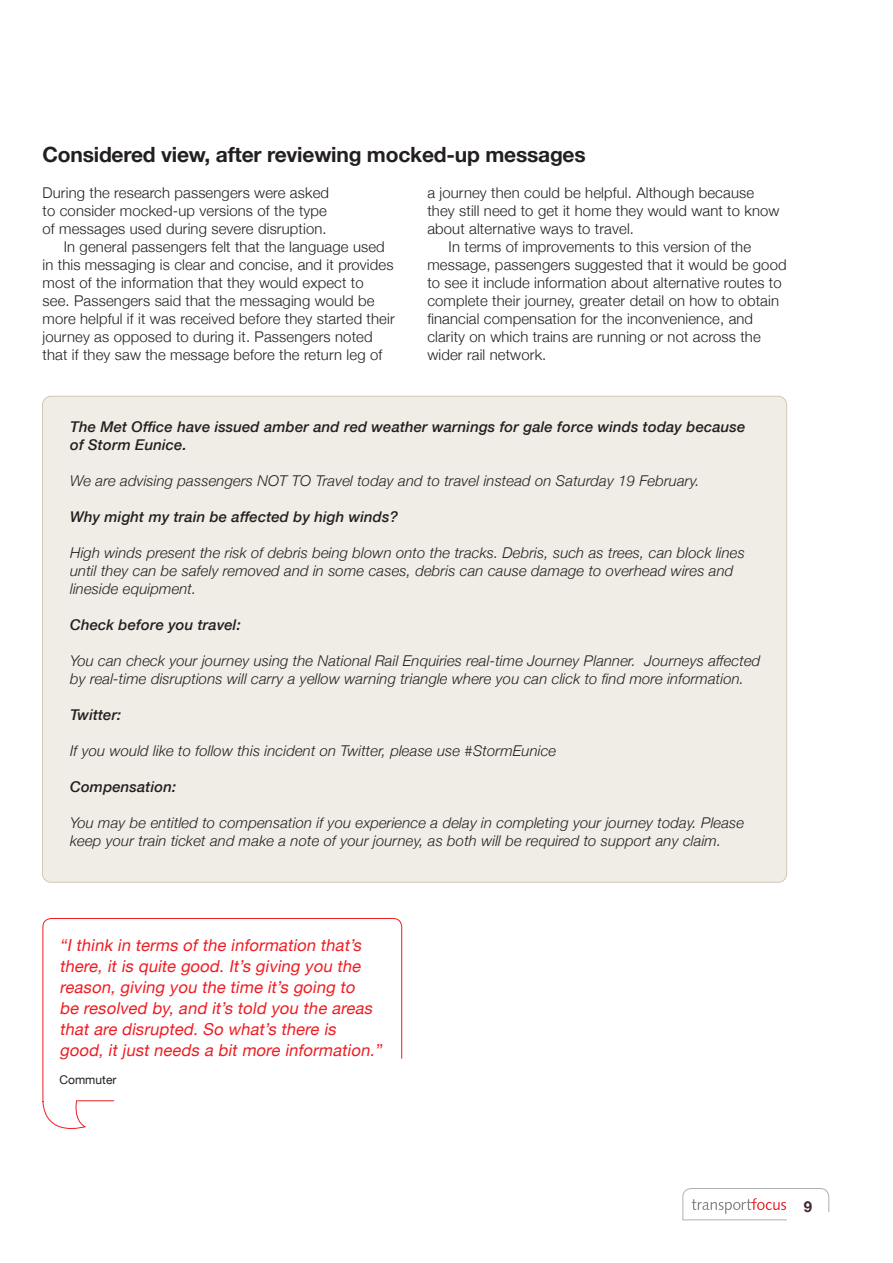
<style>
.page{position:relative;width:893px;height:1263px;background:#fff}
.page>*{position:absolute;margin:0;border:0;box-sizing:border-box;transform-origin:0 0}
.sub_head{font:700 21px "Helvetica Neue";letter-spacing:-.01em;color:#231f20}
.New_pull_quote{font:italic 16.5px/21px "Helvetica Neue";color:#ee1d23}
.t1{font:700 15px "Helvetica Neue";color:#3e2732}
.light_body_10pt{font:300 14.85px/18px "Helvetica Neue";letter-spacing:.01em;color:#231f20}
.light_body_10pt-2{font:italic 300 14.85px/18px "Helvetica Neue";letter-spacing:.01em;color:#231f20}
.light_body_10pt-3{font:italic 500 14.85px/18px "Helvetica Neue";letter-spacing:.01em;color:#231f20}
.light_body_10pt_no_indent{font:300 14.85px/18px "Helvetica Neue";letter-spacing:.01em;color:#231f20}
.quote_text_small{font:12px "Helvetica Neue";color:#231f20}
</style>
<div class="page">
<svg style="left:682px;top:1188px;width:148px;height:32px"></svg>
<svg style="left:42px;top:918px;width:360px;height:211px"></svg>
<div style="left:43px;top:396px;width:744px;height:486px;background:#f0ede7;border-radius:9px"></div>
<p class="sub_head" style="left:43px;top:138px;width:545px">Considered view, after reviewing mocked-up messages</p>
<p class="light_body_10pt_no_indent" style="left:43px;top:183px;width:288px">During the research passengers were asked to consider mocked-up versions of the type of messages used during severe disruption.</p>
<p class="light_body_10pt" style="left:43px;top:237px;width:354px;text-indent:21px">In general passengers felt that the language used in this messaging is clear and concise, and it provides most of the information that they would expect to<br>see. Passengers said that the messaging would be more helpful if it was received before they started their journey as opposed to during it. Passengers noted that if they saw the message before the return leg of</p>
<p class="light_body_10pt" style="left:427px;top:183px;width:354px">a journey then could be helpful. Although because they still need to get it home they would want to know about alternative ways to travel.</p>
<p class="light_body_10pt" style="left:427px;top:237px;width:361px;text-indent:21px">In terms of improvements to this version of the message, passengers suggested that it would be good to see it include information about alternative routes to complete their journey, greater detail on how to obtain financial compensation for the inconvenience, and clarity on which trains are running or not across the wider rail network.</p>
<p class="light_body_10pt-3" style="left:70px;top:417px;width:677px">The Met Office have issued amber and red weather warnings for gale force winds today because of Storm Eunice.</p>
<p class="light_body_10pt-2" style="left:70px;top:471px;width:631px">We are advising passengers NOT TO Travel today and to travel instead on Saturday 19 February.</p>
<p class="light_body_10pt-3" style="left:70px;top:507px;width:329px">Why might my train be affected by high winds?</p>
<p class="light_body_10pt-2" style="left:70px;top:543px;width:676px">High winds present the risk of debris being blown onto the tracks. Debris, such as trees, can block lines until they can be safely removed and in some cases, debris can cause damage to overhead wires and lineside equipment.</p>
<p class="light_body_10pt-3" style="left:70px;top:615px;width:172px">Check before you travel:</p>
<p class="light_body_10pt-2" style="left:70px;top:651px;width:692px">You can check your journey using the National Rail Enquiries real-time Journey Planner. Journeys affected by real-time disruptions will carry a yellow warning triangle where you can click to find more information.</p>
<p class="light_body_10pt-3" style="left:70px;top:705px;width:53px">Twitter:</p>
<p class="light_body_10pt-2" style="left:70px;top:741px;width:488px">If you would like to follow this incident on Twitter, please use #StormEunice</p>
<p class="light_body_10pt-3" style="left:70px;top:777px;width:108px">Compensation:</p>
<p class="light_body_10pt-2" style="left:70px;top:813px;width:676px">You may be entitled to compensation if you experience a delay in completing your journey today. Please keep your train ticket and make a note of your journey, as both will be required to support any claim.</p>
<p class="New_pull_quote" style="left:60px;top:935px;width:328px">“Ithink in terms ofthe information that’s there,itis quite good.It’s giving you the reason,giving you the time it’s going to be resolved by,and it’s told you the areas thatare disrupted.So what’s there is good,itjustneeds a bitmore information.”</p>
<p class="quote_text_small" style="left:60px;top:1071px;width:58px">Commuter</p>
<p class="t1" style="left:804px;top:1195px;width:10px">9</p>
</div>
